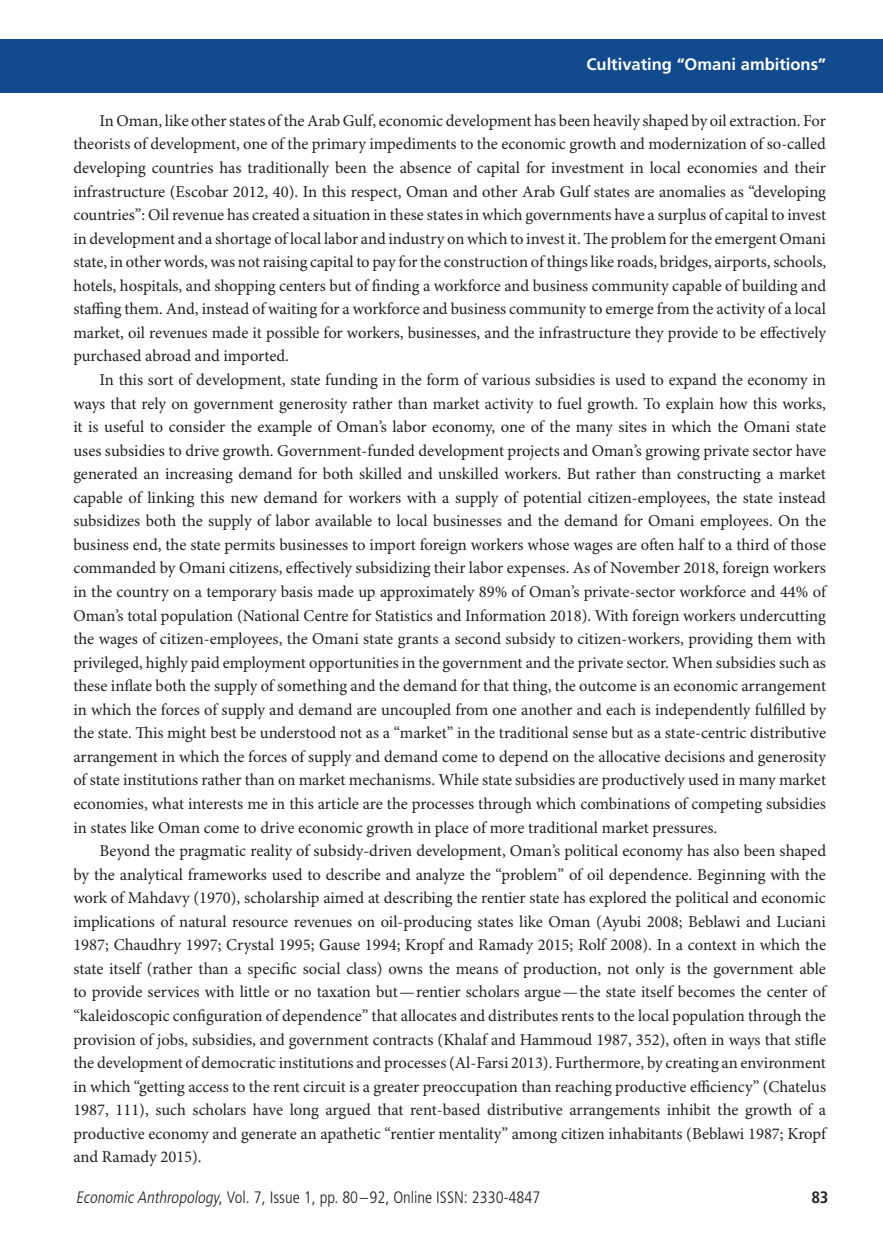
<style>
.page{position:relative;width:883px;height:1260px;background:#fff}
.page>*{position:absolute;margin:0;border:0;box-sizing:border-box;transform-origin:0 0}
.t1{font:16.62px/23.6px "Minion Pro";color:#231f20;text-align:justify}
.t2{font:300 condensed 16.62px "Frutiger LT Std";color:#231f20}
.t3{font:700 16.62px "Frutiger LT Std";color:#fff}
.t4{font:700 condensed 16.62px "Frutiger LT Std";color:#231f20}
.s1{font-style:italic}
</style>
<div class="page">
<div style="left:0;top:40px;width:883px;height:53px;background:#124a8e"></div>
<p class="t3" style="left:586px;top:57px;width:241px">Cultivating “Omani ambitions”</p>
<p class="t1" style="left:73px;top:110px;width:754px;text-indent:26px">In Oman, like other states of the Arab Gulf, economic development has been heavily shaped by oil extraction. For theorists of development, one of the primary impediments to the economic growth and modernization of so-called developing countries has traditionally been the absence of capital for investment in local economies and their infrastructure (Escobar 2012, 40). In this respect, Oman and other Arab Gulf states are anomalies as “developing countries”: Oil revenue has created a situation in these states in which governments have a surplus of capital to invest in development and a shortage of local labor and industry on which to invest it. The problem for the emergent Omani state, in other words, was not raising capital to pay for the construction of things like roads, bridges, airports, schools, hotels, hospitals, and shopping centers but of finding a workforce and business community capable of building and staffing them. And, instead of waiting for a workforce and business community to emerge from the activity of a local market, oil revenues made it possible for workers, businesses, and the infrastructure they provide to be effectively purchased abroad and imported.</p>
<p class="t1" style="left:73px;top:369px;width:754px;text-indent:26px">In this sort of development, state funding in the form of various subsidies is used to expand the economy in ways that rely on government generosity rather than market activity to fuel growth. To explain how this works, it is useful to consider the example of Oman’s labor economy, one of the many sites in which the Omani state uses subsidies to drive growth. Government-funded development projects and Oman’s growing private sector have generated an increasing demand for both skilled and unskilled workers. But rather than constructing a market capable of linking this new demand for workers with a supply of potential citizen-employees, the state instead subsidizes both the supply of labor available to local businesses and the demand for Omani employees. On the business end, the state permits businesses to import foreign workers whose wages are often half to a third of those commanded by Omani citizens, effectively subsidizing their labor expenses. As of November 2018, foreign workers in the country on a temporary basis made up approximately 89% of Oman’s private-sector workforce and 44% of Oman’s total population (National Centre for Statistics and Information 2018). With foreign workers undercutting the wages of citizen-employees, the Omani state grants a second subsidy to citizen-workers, providing them with privileged, highly paid employment opportunities in the government and the private sector. When subsidies such as these inflate both the supply of something and the demand for that thing, the outcome is an economic arrangement in which the forces of supply and demand are uncoupled from one another and each is independently fulfilled by the state. This might best be understood not as a “market” in the traditional sense but as a state-centric distributive arrangement in which the forces of supply and demand come to depend on the allocative decisions and generosity of state institutions rather than on market mechanisms. While state subsidies are productively used in many market economies, what interests me in this article are the processes through which combinations of competing subsidies in states like Oman come to drive economic growth in place of more traditional market pressures.</p>
<p class="t1" style="left:73px;top:840px;width:754px;text-indent:26px">Beyond the pragmatic reality of subsidy-driven development, Oman’s political economy has also been shaped by the analytical frameworks used to describe and analyze the “problem” of oil dependence. Beginning with the work of Mahdavy (1970), scholarship aimed at describing the rentier state has explored the political and economic implications of natural resource revenues on oil-producing states like Oman (Ayubi 2008; Beblawi and Luciani 1987; Chaudhry 1997; Crystal 1995; Gause 1994; Kropf and Ramady 2015; Rolf 2008). In a context in which the state itself (rather than a specific social class) owns the means of production, not only is the government able to provide services with little or no taxation but—rentier scholars argue—the state itself becomes the center of “kaleidoscopic configuration of dependence” that allocates and distributes rents to the local population through the provision of jobs, subsidies, and government contracts (Khalaf and Hammoud 1987, 352), often in ways that stifle the development of democratic institutions and processes (Al-Farsi 2013). Furthermore, by creating an environment in which “getting access to the rent circuit is a greater preoccupation than reaching productive efficiency” (Chatelus 1987, 111), such scholars have long argued that rent-based distributive arrangements inhibit the growth of a productive economy and generate an apathetic “rentier mentality” among citizen inhabitants (Beblawi 1987; Kropf and Ramady 2015).</p>
<p class="t2" style="left:76px;top:1190px;width:466px"><span class="s1">EconomicAnthropology</span>, Vol. 7, Issue 1, pp. 80–92, Online ISSN: 2330-4847</p>
<p class="t4" style="left:811px;top:1190px;width:19px">83</p>
</div>
